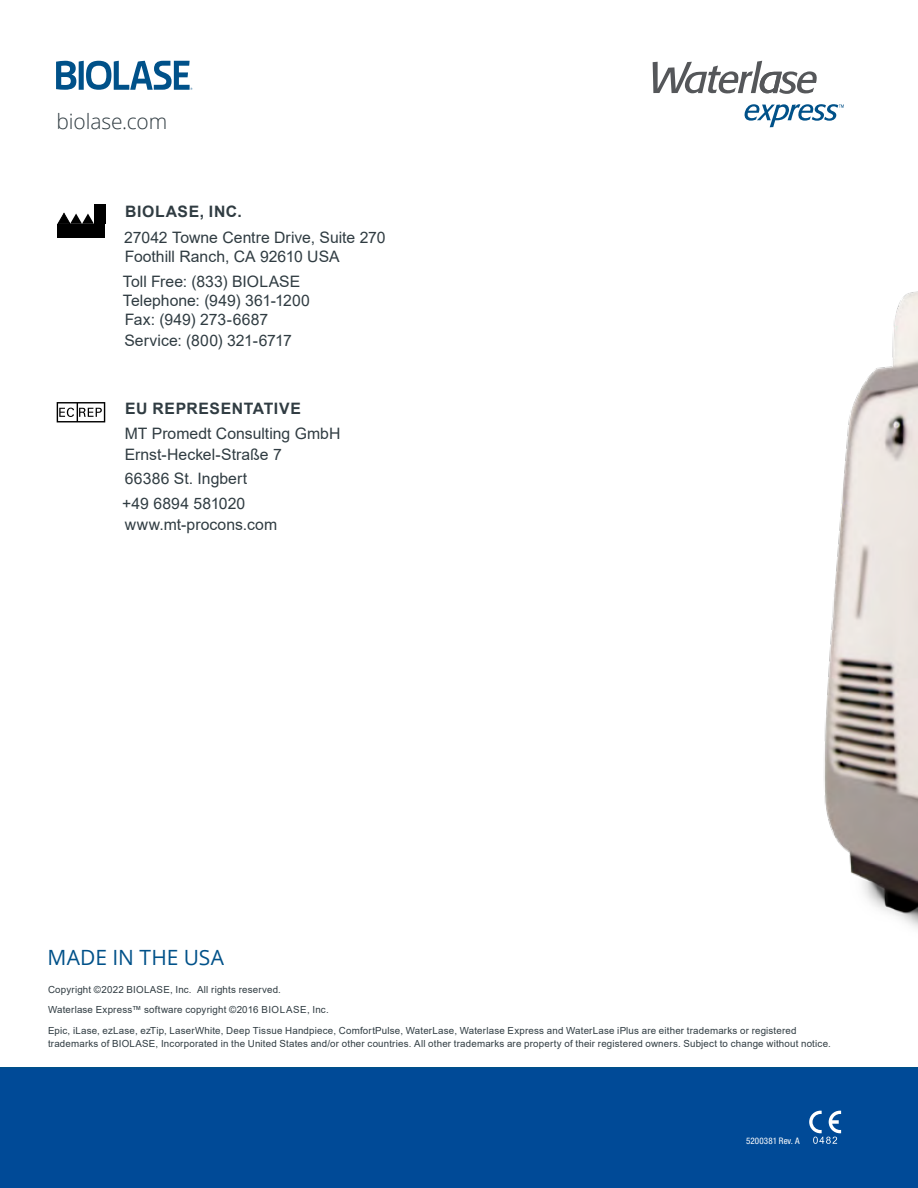
<style>
.page{position:relative;width:918px;height:1188px;background:#fff}
.page>*{position:absolute;margin:0;border:0;box-sizing:border-box;transform-origin:0 0}
.t1{font:21px "Open Sans";color:#005189}
.t2{font:300 21px "Open Sans";letter-spacing:-.005em;color:#303c42}
.t3{font:15.75px/18.8px "Arial";color:#303c42}
.t4{font:700 15.75px "Arial";letter-spacing:.04em;color:#303c42}
.t5{font:9.75px/20.2px "Arial";letter-spacing:.02em;color:#303c42}
.t6{font:condensed 9px "Helvetica Neue LT Std";letter-spacing:.01em;color:#fff}
</style>
<div class="page">
<div style="left:0;top:1067px;width:918px;height:121px;background:#004a97"></div>
<img style="left:824px;top:291px;width:94px;height:638px">
<svg style="left:809px;top:1111px;width:32px;height:33px"></svg>
<svg style="left:653px;top:61px;width:164px;height:33px"></svg>
<svg style="left:744px;top:104px;width:100px;height:23px"></svg>
<svg style="left:56px;top:61px;width:136px;height:29px"></svg>
<svg style="left:57px;top:402px;width:48px;height:20px"></svg>
<svg style="left:58px;top:213px;width:36px;height:11px"></svg>
<div style="left:94px;top:205px;width:11px;height:19px;background:#000"></div>
<div style="left:58px;top:224px;width:47px;height:13px;background:#000"></div>
<h1 class="t2" style="left:57px;top:107px;width:112px">biolase.com</h1>
<h2 class="t4" style="left:125px;top:201px;width:118px">BIOLASE, INC.</h2>
<h2 class="t3" style="left:124px;top:228px;width:263px">27042 Towne Centre Drive, Suite 270<br>Foothill Ranch, CA 92610 USA</h2>
<h2 class="t3" style="left:123px;top:272px;width:189px">Toll Free: (833) BIOLASE<br>Telephone: (949) 361-1200<br>Fax: (949) 273-6687</h2>
<h2 class="t3" style="left:124px;top:331px;width:169px">Service: (800) 321-6717</h2>
<h2 class="t4" style="left:125px;top:397px;width:177px">EU REPRESENTATIVE</h2>
<h2 class="t3" style="left:125px;top:423px;width:217px;line-height:21px">MT Promedt Consulting GmbH<br>Ernst-Heckel-Straße 7</h2>
<h2 class="t3" style="left:122px;top:465px;width:127px;line-height:25.5px">66386 St. Ingbert +49 6894 581020</h2>
<h2 class="t3" style="left:125px;top:515px;width:154px">www.mt-procons.com</h2>
<h1 class="t1" style="left:48px;top:943px;width:178px">MADE IN THE USA</h1>
<p class="t5" style="left:48px;top:980px;width:750px">Copyright ©2022 BIOLASE, Inc. All rights reserved.<br>Waterlase Express™ software copyright ©2016 BIOLASE, Inc.<br>Epic, iLase, ezLase, ezTip, LaserWhite, Deep Tissue Handpiece, ComfortPulse, WaterLase, Waterlase Express and WaterLase iPlus are either trademarks or registered</p>
<p class="t5" style="left:48px;top:1034px;width:784px">trademarks of BIOLASE, Incorporated in the United States and/or other countries. All other trademarks are property of their registered owners. Subject to change without notice.</p>
<p class="t6" style="left:746px;top:1135px;width:55px">5200381 Rev. A</p>
</div>
